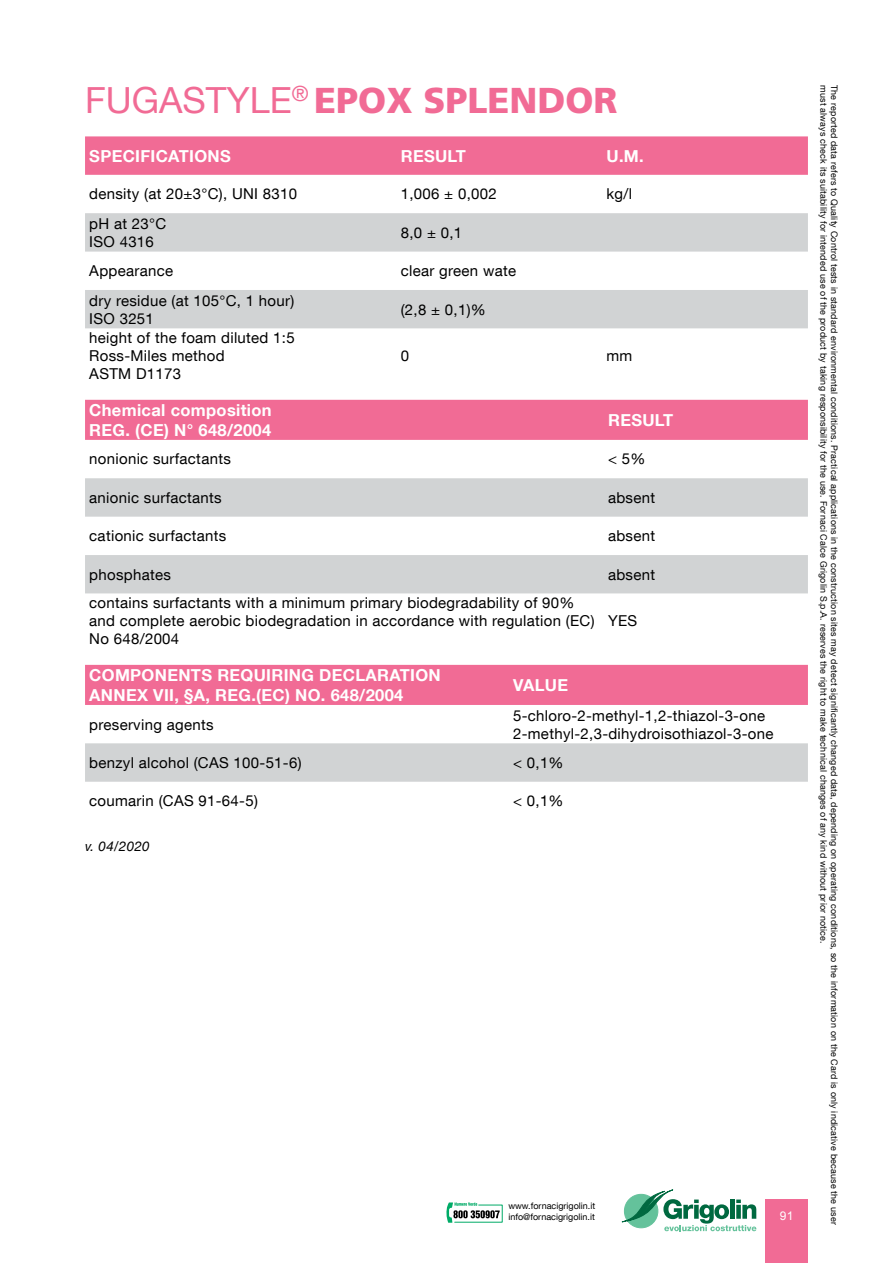
<style>
.page{position:relative;width:893px;height:1263px;background:#fff}
.page>*{position:absolute;margin:0;border:0;box-sizing:border-box;transform-origin:0 0}
.t1{font:900 36px "Frutiger";color:#f16b95}
.t2{font:700 16.5px/19.8px "Helvetica Neue LT Com";letter-spacing:.02em;color:#fff}
.t3{font:15px/18px "Helvetica Neue LT Com";letter-spacing:.02em;color:#000}
.t4{font:italic 13.5px "Helvetica Neue LT Com";letter-spacing:.02em;color:#000}
.t5{font:12px "Arial";color:#fff}
.t6{font:9px "Helvetica Neue LT Com";letter-spacing:.02em;color:#000}
.t7{font:9px/10.8px "Helvetica Neue LT Com";color:#000}
.s1{font-family:"Helvetica Neue LT Com";font-weight:400}
</style>
<div class="page">
<div style="left:765px;top:1199px;width:43px;height:64px;background:#f16b95"></div>
<svg style="left:622px;top:1189px;width:134px;height:42px"></svg>
<svg style="left:446px;top:1202px;width:57px;height:21px"></svg>
<div style="left:85px;top:136px;width:723px;height:39px;background:#f16b95"></div>
<svg style="left:85px;top:213px;width:723px;height:115px;fill:#d1d3d4"></svg>
<div style="left:85px;top:400px;width:723px;height:40px;background:#f16b95"></div>
<div style="left:85px;top:478px;width:723px;height:39px;background:#d1d3d4"></div>
<div style="left:85px;top:555px;width:723px;height:38px;background:#d1d3d4"></div>
<div style="left:85px;top:665px;width:723px;height:40px;background:#f16b95"></div>
<div style="left:85px;top:743px;width:723px;height:39px;background:#d1d3d4"></div>
<h1 class="t1" style="left:85px;top:79px;width:534px"><span class="s1">FUGASTYLE</span><sup>®</sup> EPOX SPLENDOR</h1>
<p class="t2" style="left:89px;top:145px;width:143px">SPECIFICATIONS</p>
<p class="t2" style="left:401px;top:145px;width:67px">RESULT</p>
<p class="t2" style="left:606px;top:145px;width:39px">U.M.</p>
<p class="t3" style="left:89px;top:185px;width:209px">density (at 20±3°C), UNI 8310</p>
<p class="t3" style="left:401px;top:185px;width:97px">1,006 ± 0,002</p>
<p class="t3" style="left:606px;top:185px;width:27px">kg/l</p>
<p class="t3" style="left:89px;top:214px;width:79px">pH at 23°C<br>ISO 4316</p>
<p class="t3" style="left:401px;top:223px;width:63px">8,0 ± 0,1</p>
<p class="t3" style="left:89px;top:261px;width:85px">Appearance</p>
<p class="t3" style="left:401px;top:261px;width:117px">clear green wate</p>
<p class="t3" style="left:89px;top:291px;width:207px">dry residue (at 105°C, 1 hour)<br>ISO 3251</p>
<p class="t3" style="left:401px;top:300px;width:87px">(2,8 ± 0,1)%</p>
<p class="t3" style="left:89px;top:329px;width:207px">height of the foam diluted 1:5<br>Ross-Miles method<br>ASTM D1173</p>
<p class="t3" style="left:401px;top:347px;width:10px">0</p>
<p class="t3" style="left:606px;top:347px;width:27px">mm</p>
<p class="t2" style="left:89px;top:400px;width:184px">CHEMICAL COMPOSITION<br>REG. (CE) N° 648/2004</p>
<p class="t2" style="left:608px;top:409px;width:67px">RESULT</p>
<p class="t3" style="left:89px;top:450px;width:143px">nonionic surfactants</p>
<p class="t3" style="left:608px;top:450px;width:39px">&lt; 5%</p>
<p class="t3" style="left:89px;top:488px;width:134px">anionic surfactants</p>
<p class="t3" style="left:608px;top:488px;width:49px">absent</p>
<p class="t3" style="left:89px;top:526px;width:139px">cationic surfactants</p>
<p class="t3" style="left:608px;top:526px;width:49px">absent</p>
<p class="t3" style="left:89px;top:565px;width:83px">phosphates</p>
<p class="t3" style="left:608px;top:565px;width:49px">absent</p>
<p class="t3" style="left:89px;top:594px;width:507px">contains surfactants with a minimum primary biodegradability of 90% and complete aerobic biodegradation in accordance with regulation (EC)<br>No 648/2004</p>
<p class="t3" style="left:608px;top:612px;width:31px">YES</p>
<p class="t2" style="left:89px;top:665px;width:26px">COMPONENTS</p>
<p class="t2" style="left:217px;top:665px;width:48px">REQUIRING</p>
<p class="t2" style="left:319px;top:665px;width:12px">DECLARATION</p>
<p class="t2" style="left:89px;top:684px;width:25px">ANNEX</p>
<p class="t2" style="left:153px;top:684px;width:252px">VII, §A, REG.(EC) NO . 648/2004</p>
<p class="t2" style="left:513px;top:674px;width:56px">VALUE</p>
<p class="t3" style="left:89px;top:715px;width:126px">preserving agents</p>
<p class="t3" style="left:513px;top:706px;width:262px">5-chloro-2-methyl-1,2-thiazol-3-one<br>2-methyl-2,3-dihydroisothiazol-3-one</p>
<p class="t3" style="left:89px;top:753px;width:214px">benzyl alcohol (CAS 100-51-6)</p>
<p class="t3" style="left:513px;top:753px;width:52px">&lt; 0,1%</p>
<p class="t3" style="left:89px;top:791px;width:170px">coumarin (CAS 91-64-5)</p>
<p class="t3" style="left:513px;top:791px;width:52px">&lt; 0,1%</p>
<p class="t4" style="left:85px;top:838px;width:66px">v. 04/2020</p>
<p class="t7" style="left:508px;top:1200px;width:88px">www.fornacigrigolin.it info@fornacigrigolin.it</p>
<p class="t5" style="left:780px;top:1208px;width:15px">91</p>
<p class="t6" style="left:829px;top:85px;width:860px;rotate:90deg">must always check its suitability for intended use of the product by taking responsibility for the use. Fornaci Calce Grigolin S.p.A. reserves the right to make technical changes of any kind without prior notice.</p>
<p class="t6" style="left:840px;top:85px;width:1141px;rotate:90deg">The reported data refers to Quality Control tests in standard environmental conditions. Practical applications in the construction sites may detect significantly changed data, depending on operating conditions, so the information on the Card is only indicative because the user</p>
</div>
